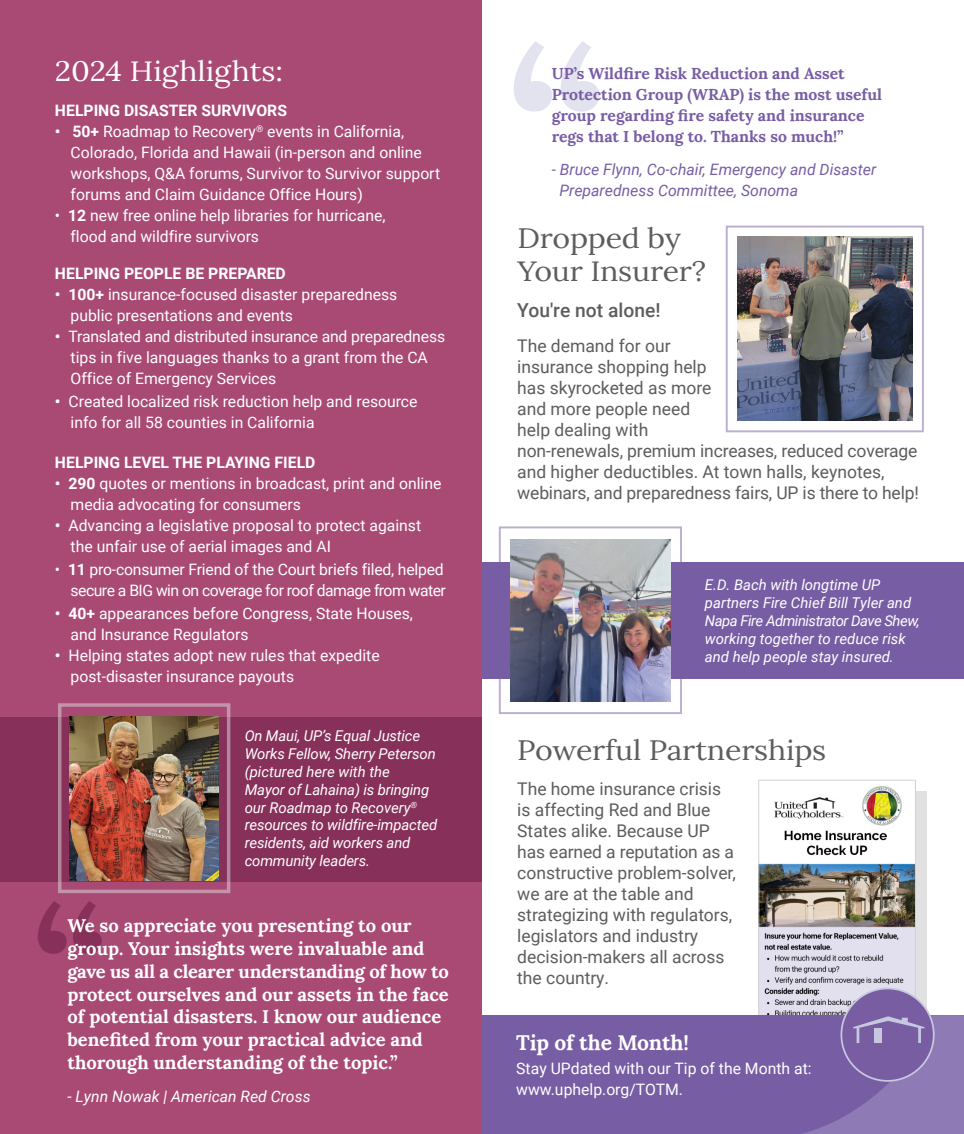
<style>
.page{position:relative;width:964px;height:1134px;background:#fff}
.page>*{position:absolute;margin:0;border:0;box-sizing:border-box;transform-origin:0 0}
.t1{font:28px/33.2px "Lora";letter-spacing:-.005em;color:#5d5d5f;scale:1.08 1}
.t2{font:28px "Lora";color:#fff;scale:1.08 1}
.t3{font:700 21px "Lora";letter-spacing:-.005em;color:#fff}
.t4{font:500 19.25px "Roboto";color:#5d5d5f}
.t5{font:700 18.38px/22.8px "Lora";color:#fff}
.t6{font:17.5px/21px "Roboto";color:#5d5d5f}
.t7{font:15.75px/21px "Roboto";color:#fff}
.t8{font:700 15.75px/21px "Lora";color:#775da5}
.t9{font:15.75px/21px "Roboto";letter-spacing:-.025em;color:#fff;text-align:right}
.t10{font:700 15.75px "Roboto";color:#fff}
.t11{font:italic 15.75px/21px "Roboto";color:#775da5}
.t12{font:italic 15.75px "Roboto";color:#fff}
.t13{font:italic 14.88px/17.8px "Roboto";letter-spacing:-.01em;color:#fff}
.s1{font-weight:700}
</style>
<div class="page">
<div style="left:0;top:0;width:481px;height:1134px;background:#a94a74"></div>
<div style="left:0;top:717px;width:481px;height:164px;background:#87305a"></div>
<img style="left:70px;top:717px;width:148px;height:164px">
<svg style="left:38px;top:901px;width:64px;height:53px"></svg>
<div style="left:770px;top:792px;width:156px;height:342px;background:#e1e1e1"></div>
<div style="left:481px;top:562px;width:483px;height:117px;background:#775da4"></div>
<img style="left:737px;top:237px;width:175px;height:184px">
<svg style="left:514px;top:41px;width:85px;height:71px"></svg>
<img style="left:510px;top:539px;width:160px;height:162px">
<div style="left:499px;top:526px;width:183px;height:188px;border:2px solid #775da4"></div>
<img style="left:760px;top:786px;width:154px;height:229px">
<div style="left:758px;top:780px;width:158px;height:344px;border:1px solid #d2d2d2"></div>
<div style="left:481px;top:1015px;width:483px;height:119px;background:#775da4"></div>
<svg style="left:802px;top:1015px;width:162px;height:119px;fill:#8e7bb5"></svg>
<div style="left:841px;top:988px;width:93px;height:93px;background:#785da2;border-radius:50%"></div>
<div style="left:840px;top:988px;width:95px;height:94px;border:2px solid #c8c7e0;border-radius:50%"></div>
<svg style="left:853px;top:1016px;width:71px;height:27px"></svg>
<div style="left:874px;top:1029px;width:8px;height:14px;background:#c8c7e0"></div>
<h1 class="t2" style="left:55px;top:50px;width:213px">2024 Highlights:</h1>
<p class="t10" style="left:55px;top:100px;width:234px">HELPING DISASTER SURVIVORS</p>
<p class="t7" style="left:71px;top:121px;width:371px;text-indent:-16px"><span class="s1">• 50+</span> Roadmap to Recovery<sup>®</sup> events in California, Colorado, Florida and Hawaii (in-person and online workshops, Q&amp;A forums, Survivor to Survivor support forums and Claim Guidance Office Hours)</p>
<p class="t7" style="left:71px;top:205px;width:316px;text-indent:-16px">• <span class="s1">12</span> new free online help libraries for hurricane, flood and wildfire survivors</p>
<p class="t10" style="left:55px;top:262px;width:232px">HELPING PEOPLE BE PREPARED</p>
<p class="t7" style="left:71px;top:283px;width:328px;text-indent:-16px"><span class="s1">• 100+</span> insurance-focused disaster preparedness public presentations and events</p>
<p class="t7" style="left:71px;top:325px;width:376px;text-indent:-16px"><span class="s1">•</span> Translated and distributed insurance and preparedness tips in five languages thanks to a grant from the CA<br>Office of Emergency Services</p>
<p class="t7" style="left:71px;top:390px;width:348px;text-indent:-16px"><span class="s1">•</span> Created localized risk reduction help and resource info for all 58 counties in California</p>
<p class="t10" style="left:55px;top:451px;width:262px">HELPING LEVEL THE PLAYING FIELD</p>
<p class="t7" style="left:71px;top:472px;width:372px;text-indent:-16px"><span class="s1">• 290</span> quotes or mentions in broadcast, print and online media advocating for consumers</p>
<p class="t7" style="left:71px;top:514px;width:352px;text-indent:-16px"><span class="s1">•</span> Advancing a legislative proposal to protect against the unfair use of aerial images and AI</p>
<p class="t9" style="left:55px;top:558px;width:392px">• <span class="s1">11</span> pro-consumer Friend of the Court briefs filed, helped secure a BIG win on coverage for roof damage from water</p>
<p class="t7" style="left:71px;top:602px;width:344px;text-indent:-16px"><span class="s1">• 40+</span> appearances before Congress, State Houses, and Insurance Regulators</p>
<p class="t7" style="left:71px;top:644px;width:311px;text-indent:-16px"><span class="s1">•</span> Helping states adopt new rules that expedite post-disaster insurance payouts</p>
<p class="t13" style="left:245px;top:726px;width:194px">On Maui, UP’s Equal Justice<br>Works Fellow, Sherry Peterson (pictured here with the<br>Mayor of Lahaina) is bringing our Roadmap to Recovery<sup>® </sup>resources to wildfire-impacted residents, aid workers and community leaders.</p>
<p class="t5" style="left:67px;top:913px;width:383px">We so appreciate you presenting to our group. Your insights were invaluable and gave us all a clearer understanding of how to protect ourselves and our assets in the face of potential disasters. I know our audience benefited from your practical advice and thorough understanding of the topic.”</p>
<p class="t12" style="left:67px;top:1086px;width:245px">- Lynn Nowak | American Red Cross</p>
<p class="t8" style="left:552px;top:61px;width:332px">UP’s Wildfire Risk Reduction and Asset Protection Group (WRAP) is the most useful group regarding fire safety and insurance regs that I belong to. Thanks so much!”</p>
<p class="t11" style="left:559px;top:158px;width:318px;text-indent:-8px">- Bruce Flynn, Co-chair, Emergency and Disaster<br>Preparedness Committee, Sonoma</p>
<h1 class="t1" style="left:517px;top:219px;width:176px">Dropped by<br>Your Insurer?</h1>
<p class="t4" style="left:517px;top:296px;width:145px">You're not alone!</p>
<p class="t6" style="left:517px;top:334px;width:403px">The demand for our<br>insurance shopping help<br>has skyrocketed as more<br>and more people need<br>help dealing with<br>non-renewals, premium increases, reduced coverage and higher deductibles. At town halls, keynotes, webinars, and preparedness fairs, UP is there to help!</p>
<p class="t13" style="left:705px;top:575px;width:216px">E.D. Bach with longtime UP partners Fire Chief Bill Tyler and<br>Napa Fire Administrator Dave Shew, working together to reduce risk and help people stay insured.</p>
<h1 class="t1" style="left:517px;top:731px;width:288px">Powerful Partnerships</h1>
<p class="t6" style="left:517px;top:777px;width:220px">The home insurance crisis is affecting Red and Blue<br>States alike. Because UP has earned a reputation as a constructive problem-solver, we are at the table and strategizing with regulators, legislators and industry decision-makers all across the country.</p>
<h2 class="t3" style="left:516px;top:1025px;width:174px">Tip of the Month!</h2>
<p class="t7" style="left:516px;top:1058px;width:297px">Stay UPdated with our Tip of the Month at: www.uphelp.org/TOTM.</p>
</div>
